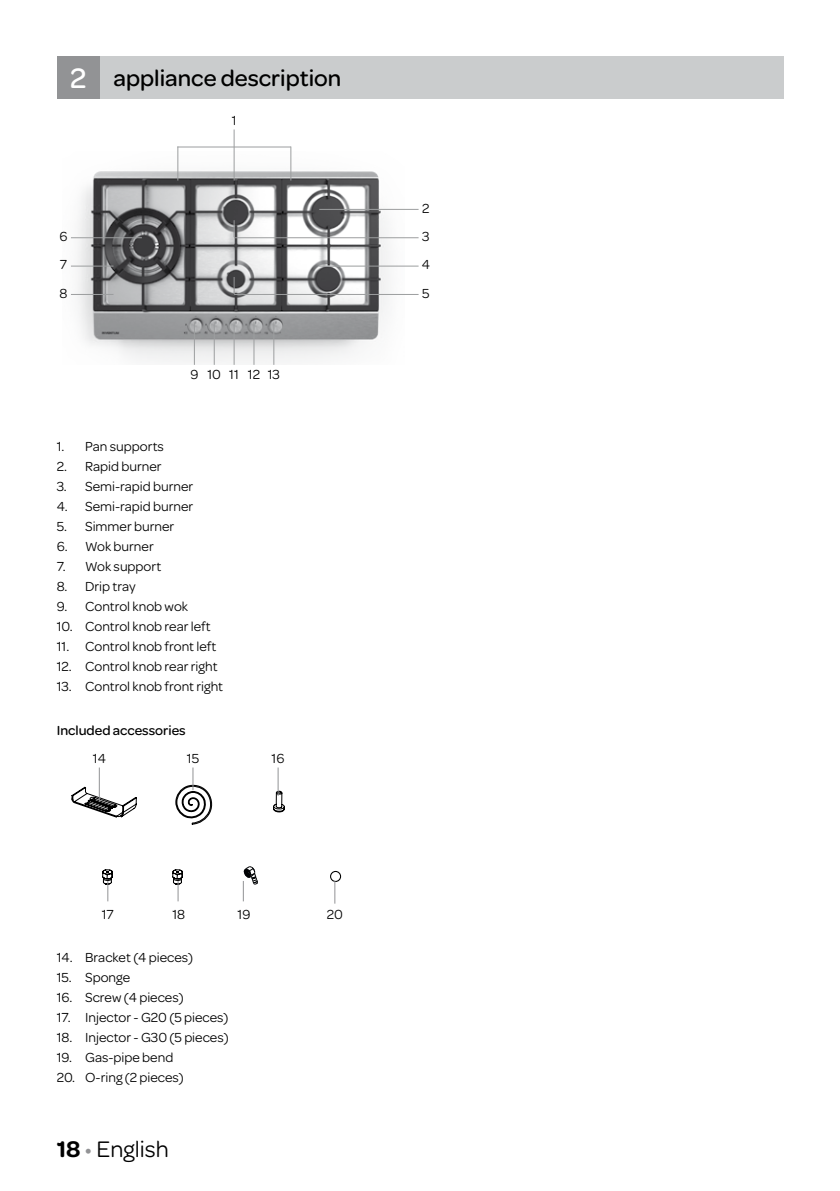
<style>
.page{position:relative;width:840px;height:1191px;background:#fff}
.page>*{position:absolute;margin:0;border:0;box-sizing:border-box;transform-origin:0 0}
.t1{font:500 24px "Omnes";color:#000}
.t2{font:24px "Omnes";color:#000}
.t3{font:14px "Omnes";color:#000}
.t4{font:500 14px "Omnes";color:#000}
.s1{font-size:30px;color:#fff}
.s2{font-weight:600}
.s3{color:#929395}
</style>
<div class="page">
<div style="left:85px;top:57px;width:697px;height:42px;background:#cacccd"></div>
<div style="left:57px;top:57px;width:42px;height:42px;background:#929395"></div>
<div style="left:330px;top:871px;width:11px;height:11px;border:1px solid #000;border-radius:50%"></div>
<svg style="left:71px;top:767px;width:214px;height:57px"></svg>
<svg style="left:102px;top:869px;width:11px;height:32px"></svg>
<svg style="left:243px;top:866px;width:15px;height:35px"></svg>
<svg style="left:334px;top:881px;width:1px;height:22px"></svg>
<svg style="left:172px;top:869px;width:11px;height:32px"></svg>
<img style="left:70px;top:151px;width:334px;height:214px">
<hr style="left:177px;top:146px;width:1px;height:34px;background:#9c9e9f">
<hr style="left:290px;top:146px;width:1px;height:34px;background:#9c9e9f">
<hr style="left:177px;top:146px;width:114px;height:1px;background:#9c9e9f">
<hr style="left:233px;top:129px;width:1px;height:51px;background:#9c9e9f">
<hr style="left:194px;top:322px;width:1px;height:43px;background:#9c9e9f">
<hr style="left:214px;top:322px;width:1px;height:43px;background:#9c9e9f">
<hr style="left:233px;top:322px;width:1px;height:43px;background:#9c9e9f">
<hr style="left:253px;top:322px;width:1px;height:43px;background:#9c9e9f">
<hr style="left:273px;top:322px;width:1px;height:43px;background:#9c9e9f">
<hr style="left:319px;top:209px;width:99px;height:1px;background:#9c9e9f">
<hr style="left:71px;top:237px;width:71px;height:1px;background:#9c9e9f">
<hr style="left:71px;top:294px;width:42px;height:1px;background:#9c9e9f">
<hr style="left:71px;top:266px;width:42px;height:1px;background:#9c9e9f">
<hr style="left:319px;top:266px;width:99px;height:1px;background:#9c9e9f">
<hr style="left:234px;top:237px;width:184px;height:1px;background:#9c9e9f">
<hr style="left:234px;top:294px;width:184px;height:1px;background:#9c9e9f">
<svg style="left:233px;top:220px;width:1px;height:17px"></svg>
<svg style="left:233px;top:277px;width:1px;height:17px"></svg>
<h1 class="t1" style="left:70px;top:62px;width:273px"><span class="s1">2</span> appliance description</h1>
<p class="t3" style="left:60px;top:227px;width:10px">6</p>
<p class="t3" style="left:231px;top:111px;width:6px">1</p>
<p class="t3" style="left:422px;top:198px;width:9px">2</p>
<p class="t3" style="left:422px;top:227px;width:9px">3</p>
<p class="t3" style="left:60px;top:255px;width:9px">7</p>
<p class="t3" style="left:421px;top:255px;width:10px">4</p>
<p class="t3" style="left:60px;top:284px;width:9px">8</p>
<p class="t3" style="left:190px;top:365px;width:91px">9 10 11 12 13</p>
<p class="t3" style="left:57px;top:437px;width:109px">1. Pan supports</p>
<p class="t3" style="left:57px;top:457px;width:106px">2. Rapid burner</p>
<p class="t3" style="left:57px;top:477px;width:138px">3. Semi-rapid burner</p>
<p class="t3" style="left:57px;top:497px;width:138px">4. Semi-rapid burner</p>
<p class="t3" style="left:57px;top:517px;width:119px">5. Simmer burner</p>
<p class="t3" style="left:57px;top:537px;width:98px">6. Wok burner</p>
<p class="t3" style="left:57px;top:557px;width:106px">7. Wok support</p>
<p class="t3" style="left:57px;top:577px;width:80px">8. Drip tray</p>
<p class="t3" style="left:57px;top:597px;width:133px">9. Control knob wok</p>
<p class="t3" style="left:57px;top:617px;width:155px">10. Control knob rear left</p>
<p class="t3" style="left:57px;top:637px;width:161px">11. Control knob front left</p>
<p class="t3" style="left:57px;top:657px;width:162px">12. Control knob rear right</p>
<p class="t3" style="left:57px;top:677px;width:168px">13. Control knob front right</p>
<p class="t4" style="left:57px;top:720px;width:130px">Included accessories</p>
<p class="t3" style="left:93px;top:749px;width:14px">14</p>
<p class="t3" style="left:187px;top:749px;width:14px">15</p>
<p class="t3" style="left:271px;top:749px;width:14px">16</p>
<p class="t3" style="left:102px;top:905px;width:14px">17</p>
<p class="t3" style="left:172px;top:905px;width:14px">18</p>
<p class="t3" style="left:237px;top:905px;width:14px">19</p>
<p class="t3" style="left:326px;top:905px;width:18px">20</p>
<p class="t3" style="left:57px;top:947px;width:138px">14. Bracket (4 pieces)</p>
<p class="t3" style="left:57px;top:967px;width:75px">15. Sponge</p>
<p class="t3" style="left:57px;top:987px;width:128px">16. Screw (4 pieces)</p>
<p class="t3" style="left:57px;top:1007px;width:173px">17. Injector - G20 (5 pieces)</p>
<p class="t3" style="left:57px;top:1027px;width:173px">18. Injector - G30 (5 pieces)</p>
<p class="t3" style="left:57px;top:1047px;width:118px">19. Gas-pipe bend</p>
<p class="t3" style="left:57px;top:1067px;width:129px">20. O-ring (2 pieces)</p>
<h1 class="t2" style="left:57px;top:1132px;width:113px"><span class="s2">18</span> <span class="s3">•</span> English</h1>
<p class="t3" style="left:422px;top:284px;width:9px">5</p>
</div>
